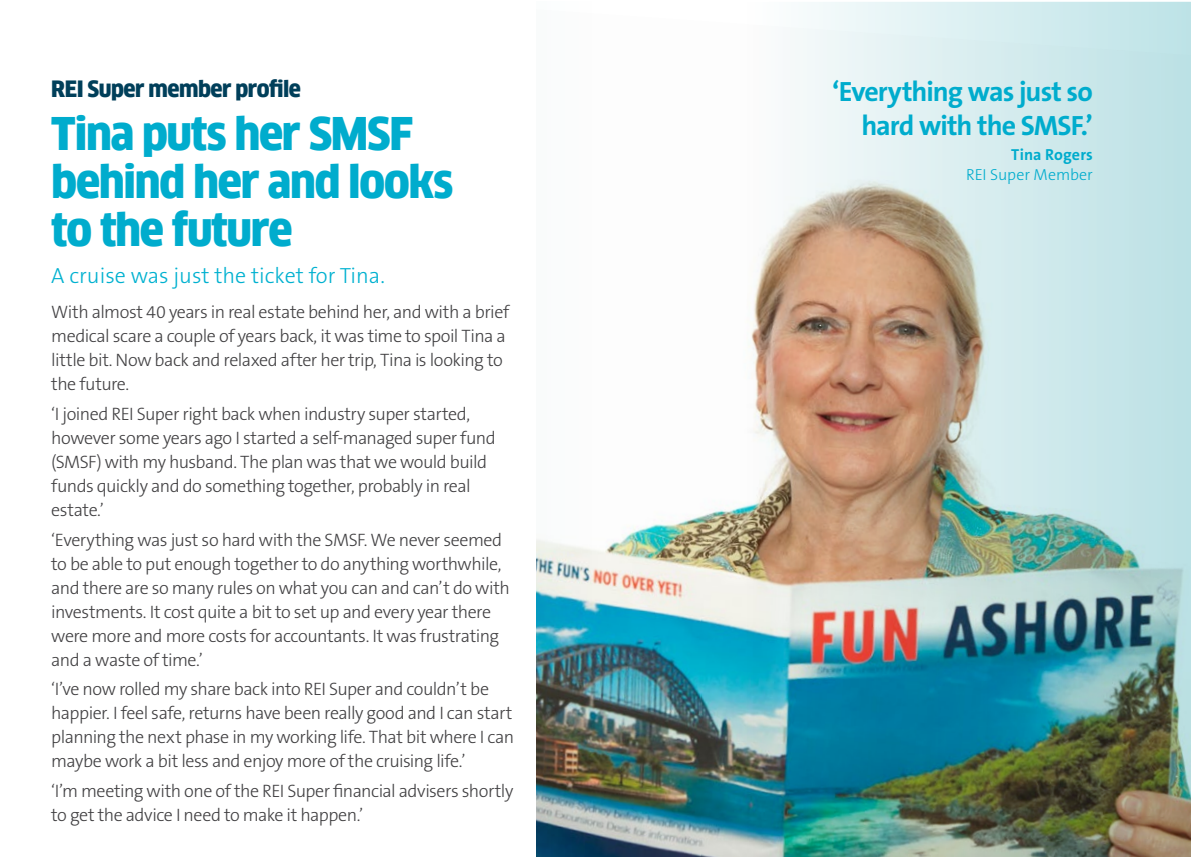
<style>
.page{position:relative;width:1191px;height:857px;background:#fff}
.page>*{position:absolute;margin:0;border:0;box-sizing:border-box;transform-origin:0 0}
.t1{font:900 44px/48px "Clan Offc Narr";letter-spacing:-.03em;color:#00accd}
.t2{font:700 28px/34px "The Sans B W7";letter-spacing:-.035em;color:#00accd;text-align:right}
.t3{font:300 22px "The Sans B W3";color:#00b1d0}
.t4{font:900 22px "Clan Offc Narr";letter-spacing:-.025em;color:#003f5a}
.t5{font:300 18px/24px "The Sans B W3";letter-spacing:-.03em;color:#414042}
.t6{font:300 16px "The Sans B W3";color:#00accd}
.t7{font:700 16px "The Sans B W7";letter-spacing:.005em;color:#00accd}
</style>
<div class="page">
<img style="left:609px;top:1px;width:582px;height:855px">
<img style="left:536px;top:539px;width:73px;height:317px">
<img style="left:701px;top:2px;width:490px;height:854px">
<p class="t4" style="left:51px;top:76px;width:251px">REI Super member profile</p>
<h1 class="t1" style="left:51px;top:110px;width:403px">Tina puts her SMSF behind her and looks to the future</h1>
<p class="t3" style="left:51px;top:261px;width:335px">A cruise was just the ticket for Tina.</p>
<p class="t5" style="left:51px;top:300px;width:459px">With almost 40 years in real estate behind her, and with a brief medical scare a couple of years back, it was time to spoil Tina a little bit. Now back and relaxed after her trip, Tina is looking to the future.</p>
<p class="t5" style="left:51px;top:401px;width:446px">‘I joined REI Super right back when industry super started, however some years ago I started a self-managed super fund (SMSF) with my husband. The plan was that we would build funds quickly and do something together, probably in real estate.’</p>
<p class="t5" style="left:51px;top:527px;width:460px">‘Everything was just so hard with the SMSF. We never seemed to be able to put enough together to do anything worthwhile, and there are so many rules on what you can and can’t do with investments. It cost quite a bit to set up and every year there were more and more costs for accountants. It was frustrating and a waste of time.’</p>
<p class="t5" style="left:51px;top:677px;width:464px">‘I’ve now rolled my share back into REI Super and couldn’t be happier. I feel safe, returns have been really good and I can start planning the next phase in my working life. That bit where I can maybe work a bit less and enjoy more of the cruising life.’</p>
<p class="t5" style="left:51px;top:778px;width:463px">‘I’m meeting with one of the REI Super financial advisers shortly to get the advice I need to make it happen.’</p>
<h2 class="t2" style="left:832px;top:74px;width:262px">‘Everything was just so hard with the SMSF.’</h2>
<p class="t7" style="left:1011px;top:144px;width:83px">Tina Rogers</p>
<p class="t6" style="left:966px;top:164px;width:128px">REI Super Member</p>
</div>
